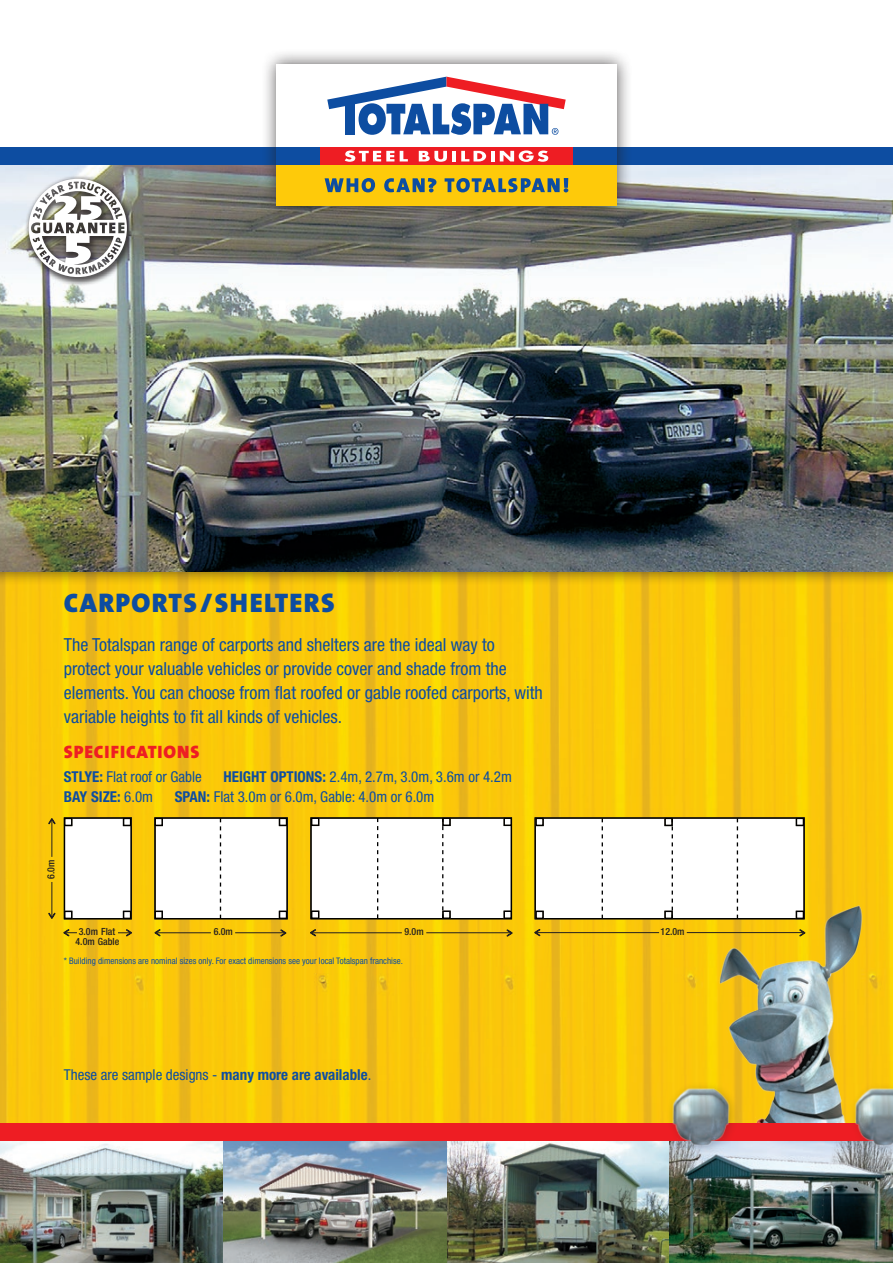
<style>
.page{position:relative;width:893px;height:1263px;background:#fff}
.page>*{position:absolute;margin:0;border:0;box-sizing:border-box;transform-origin:0 0}
.t1{font:900 27px "The Mix";letter-spacing:.05em;color:#0d4da1}
.t2{font:condensed 18px/24px "Helvetica Neue";color:#0d4da1}
.t3{font:900 18px "The Mix";letter-spacing:.05em;color:#ee1d23}
.t4{font:condensed 15px "Helvetica Neue";color:#0d4da1}
.t5{font:700 condensed 15px "Helvetica Neue";color:#0d4da1}
.t6{font:500 condensed 9.9px "Helvetica Neue";color:#231f20}
.t7{font:condensed 9px "Helvetica Neue";color:#0d4da1}
.s1{font-weight:700}
.s2{font-weight:400}
</style>
<div class="page">
<img style="left:0;top:586px;width:893px;height:536px">
<div style="left:535px;top:818px;width:269px;height:101px;background:#fff"></div>
<div style="left:535px;top:817px;width:270px;height:102px;border:1px solid #000"></div>
<div style="left:664px;top:911px;width:9px;height:8px;border:1px solid #000"></div>
<div style="left:664px;top:818px;width:9px;height:8px;border:1px solid #000"></div>
<svg style="left:737px;top:818px;width:1px;height:81px"></svg>
<svg style="left:602px;top:818px;width:1px;height:101px"></svg>
<svg style="left:672px;top:818px;width:1px;height:101px"></svg>
<div style="left:796px;top:818px;width:8px;height:8px;border:1px solid #000"></div>
<div style="left:535px;top:911px;width:9px;height:8px;border:1px solid #000"></div>
<div style="left:535px;top:818px;width:9px;height:8px;border:1px solid #000"></div>
<div style="left:311px;top:818px;width:200px;height:101px;background:#fff"></div>
<div style="left:310px;top:817px;width:202px;height:102px;border:1px solid #000"></div>
<div style="left:442px;top:818px;width:9px;height:8px;border:1px solid #000"></div>
<div style="left:442px;top:911px;width:9px;height:8px;border:1px solid #000"></div>
<svg style="left:377px;top:818px;width:1px;height:100px"></svg>
<svg style="left:442px;top:818px;width:1px;height:100px"></svg>
<div style="left:311px;top:818px;width:8px;height:8px;border:1px solid #000"></div>
<div style="left:311px;top:911px;width:8px;height:8px;border:1px solid #000"></div>
<div style="left:504px;top:818px;width:8px;height:8px;border:1px solid #000"></div>
<div style="left:504px;top:911px;width:8px;height:8px;border:1px solid #000"></div>
<div style="left:154px;top:817px;width:134px;height:102px;background:#fff"></div>
<div style="left:154px;top:817px;width:134px;height:102px;border:1px solid #000"></div>
<div style="left:155px;top:911px;width:8px;height:8px;border:1px solid #000"></div>
<div style="left:155px;top:818px;width:8px;height:8px;border:1px solid #000"></div>
<svg style="left:220px;top:818px;width:1px;height:101px"></svg>
<div style="left:279px;top:911px;width:8px;height:8px;border:1px solid #000"></div>
<div style="left:279px;top:818px;width:8px;height:8px;border:1px solid #000"></div>
<div style="left:64px;top:818px;width:67px;height:101px;background:#fff"></div>
<div style="left:64px;top:817px;width:68px;height:102px;border:1px solid #000"></div>
<div style="left:123px;top:911px;width:8px;height:8px;border:1px solid #000"></div>
<div style="left:123px;top:818px;width:8px;height:8px;border:1px solid #000"></div>
<div style="left:64px;top:911px;width:8px;height:8px;border:1px solid #000"></div>
<div style="left:64px;top:818px;width:8px;height:8px;border:1px solid #000"></div>
<img style="left:0;top:1140px;width:893px;height:123px">
<div style="left:0;top:156px;width:893px;height:430px;background:#231f20;opacity:.5"></div>
<img style="left:0;top:165px;width:893px;height:406px">
<div style="left:24px;top:175px;width:112px;height:111px;background:#231f20;opacity:.75"></div>
<svg style="left:29px;top:179px;width:98px;height:98px"></svg>
<img style="left:702px;top:899px;width:172px;height:223px">
<div style="left:0;top:1122px;width:893px;height:18px;background:#ee1d23"></div>
<div style="left:666px;top:1081px;width:73px;height:75px;background:#231f20;opacity:.25"></div>
<img style="left:662px;top:1075px;width:80px;height:79px">
<div style="left:848px;top:1081px;width:45px;height:75px;background:#231f20;opacity:.2"></div>
<img style="left:845px;top:1076px;width:48px;height:76px">
<svg style="left:49px;top:913px;width:6px;height:5px"></svg>
<hr style="left:51px;top:882px;width:1px;height:35px;background:#231f20">
<hr style="left:51px;top:819px;width:1px;height:38px;background:#231f20">
<svg style="left:49px;top:818px;width:6px;height:6px"></svg>
<svg style="left:64px;top:929px;width:13px;height:7px"></svg>
<svg style="left:281px;top:930px;width:5px;height:6px"></svg>
<hr style="left:156px;top:932px;width:55px;height:1px;background:#231f20">
<svg style="left:155px;top:929px;width:5px;height:7px"></svg>
<hr style="left:235px;top:932px;width:50px;height:1px;background:#231f20">
<svg style="left:118px;top:929px;width:14px;height:7px"></svg>
<svg style="left:507px;top:930px;width:5px;height:6px"></svg>
<hr style="left:311px;top:932px;width:91px;height:1px;background:#231f20">
<svg style="left:310px;top:929px;width:6px;height:7px"></svg>
<hr style="left:426px;top:932px;width:85px;height:1px;background:#231f20">
<svg style="left:800px;top:929px;width:5px;height:7px"></svg>
<hr style="left:535px;top:932px;width:124px;height:1px;background:#231f20">
<svg style="left:535px;top:929px;width:5px;height:7px"></svg>
<hr style="left:687px;top:932px;width:117px;height:1px;background:#231f20">
<div style="left:0;top:147px;width:893px;height:18px;background:#0d4da1"></div>
<div style="left:261px;top:48px;width:371px;height:173px;background:#231f20;opacity:.75"></div>
<div style="left:276px;top:64px;width:341px;height:141px;background:#fff"></div>
<div style="left:276px;top:165px;width:341px;height:40px;background:#feca0a"></div>
<div style="left:276px;top:147px;width:341px;height:18px;background:#0d4da1"></div>
<div style="left:320px;top:147px;width:252px;height:18px;background:#ee1d23"></div>
<svg style="left:345px;top:151px;width:49px;height:11px"></svg>
<svg style="left:400px;top:151px;width:8px;height:10px"></svg>
<svg style="left:419px;top:151px;width:28px;height:11px"></svg>
<hr style="left:452px;top:151px;width:4px;height:10px;background:#fff">
<svg style="left:461px;top:151px;width:33px;height:10px"></svg>
<svg style="left:500px;top:150px;width:48px;height:12px"></svg>
<svg style="left:327px;top:77px;width:239px;height:58px"></svg>
<svg style="left:445px;top:178px;width:123px;height:14px"></svg>
<svg style="left:325px;top:178px;width:111px;height:14px"></svg>
<h1 class="t1" style="left:64px;top:580px;width:272px">CARPORTS/SHELTERS</h1>
<p class="t2" style="left:64px;top:632px;width:481px">The Totalspan range of carports and shelters are the ideal way to protect your valuable vehicles or provide cover and shade from the elements. You can choose from flat roofed or gable roofed carports, with variable heights to fit all kinds of vehicles.</p>
<p class="t3" style="left:64px;top:737px;width:136px">SPECIFICATIONS</p>
<p class="t4" style="left:64px;top:768px;width:140px"><span class="s1">STLYE:</span> Flat roof or Gable</p>
<p class="t4" style="left:223px;top:768px;width:290px"><span class="s1">Height OPTIONS:</span> 2.4m, 2.7m, 3.0m, 3.6m or 4.2m</p>
<p class="t5" style="left:64px;top:787px;width:91px">Bay Size: <span class="s2">6.0m</span></p>
<p class="t4" style="left:175px;top:788px;width:261px"><span class="s1">Span:</span> Flat 3.0m or 6.0m, Gable: 4.0m or 6.0m</p>
<p class="t6" style="left:45px;top:879px;width:21px;rotate:-90deg">6.0m</p>
<p class="t6" style="left:79px;top:926px;width:38px">3.0m Flat</p>
<p class="t6" style="left:214px;top:926px;width:21px">6.0m</p>
<p class="t6" style="left:76px;top:936px;width:45px">4.0m Gable</p>
<p class="t6" style="left:404px;top:926px;width:21px">9.0m</p>
<p class="t6" style="left:661px;top:926px;width:25px">12.0m</p>
<p class="t7" style="left:64px;top:955px;width:341px">* Building dimensions are nominal sizes only. For exact dimensions see your local Totalspan franchise.</p>
<p class="t4" style="left:64px;top:1066px;width:309px">These are sample designs - <span class="s1">many more are available</span>.</p>
</div>
